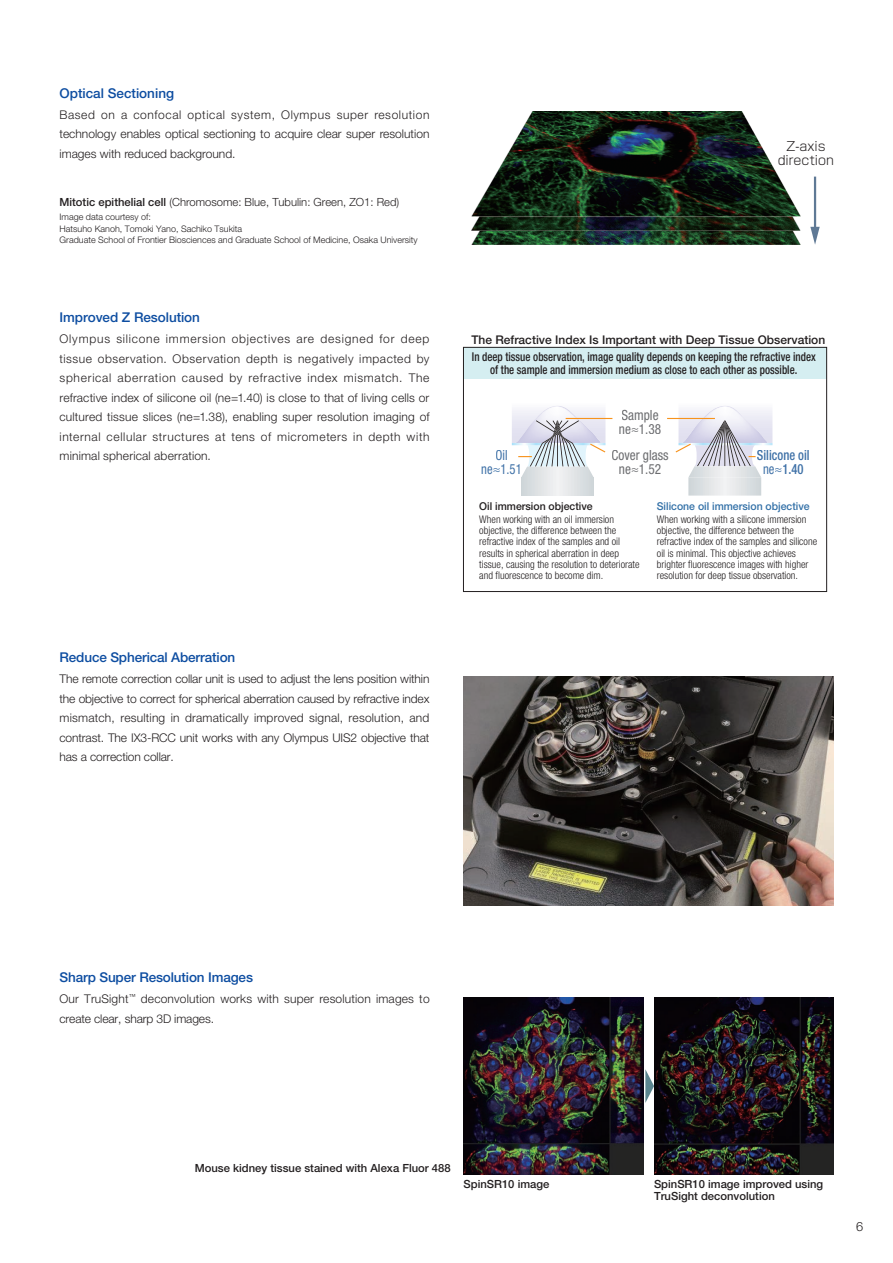
<style>
.page{position:relative;width:893px;height:1263px;background:#fff}
.page>*{position:absolute;margin:0;border:0;box-sizing:border-box;transform-origin:0 0}
.t1{font:condensed 13.95px/14px "Helvetica Neue LT Std";color:#6c6d70;text-align:center;scale:.95 1}
.t2{font:500 condensed 13.95px/14px "Helvetica Neue LT Std";color:#3f71a7;text-align:center;scale:.9 1}
.t3{font:condensed 13.95px/14px "Helvetica Neue LT Std";color:#3f71a7;text-align:center;scale:.9 1}
.t4{font:500 13.5px "Helvetica Neue LT Std";letter-spacing:-.01em;color:#0d4da1}
.t5{font:300 12.75px "Helvetica Neue LT Std";color:#231f20}
.t6{font:300 12.6px/13.5px "Shin Go Pro";color:#231f20;text-align:center}
.t7{font:500 condensed 12.15px/12.1px "Helvetica Neue LT Std";color:#231f20;text-align:center;scale:.9 1}
.t8{font:300 12px/19.5px "Helvetica Neue LT Std";color:#231f20;text-align:justify}
.t9{font:500 12px "Helvetica Neue LT Std";color:#231f20}
.t10{font:500 11.25px/12px "Helvetica Neue LT Std";color:#231f20}
.t11{font:300 11.25px "Helvetica Neue LT Std";color:#231f20}
.t12{font:500 10.8px "Helvetica Neue LT Std";color:#3270a7}
.t13{font:500 10.8px "Helvetica Neue LT Std";color:#231f20}
.t14{font:300 condensed 10.5px/11.2px "Helvetica Neue LT Std";color:#231f20}
.t15{font:300 9px/11.2px "Helvetica Neue LT Std";color:#231f20}
.s1{font-weight:500}
.s2{font-stretch:normal}
.s3{font-weight:400}
.s4{font-weight:400;font-stretch:normal}
</style>
<div class="page">
<div style="left:463px;top:347px;width:364px;height:32px;background:#d5eef1"></div>
<div style="left:463px;top:347px;width:364px;height:245px;border:1px solid #231f20"></div>
<svg style="left:511px;top:406px;width:262px;height:90px"></svg>
<div style="left:640px;top:424px;width:21px;height:10px;background:#fff"></div>
<img style="left:463px;top:676px;width:370px;height:230px">
<img style="left:471px;top:112px;width:329px;height:133px">
<svg style="left:810px;top:177px;width:10px;height:68px"></svg>
<img style="left:463px;top:997px;width:180px;height:177px">
<img style="left:654px;top:997px;width:180px;height:177px">
<svg style="left:645px;top:1069px;width:9px;height:34px"></svg>
<p class="t4" style="left:60px;top:85px;width:116px">Optical Sectioning</p>
<p class="t8" style="left:60px;top:104px;width:371px">Based on a confocal optical system, Olympus super resolution technology enables optical sectioning to acquire clear super resolution images with reduced background.</p>
<p class="t11" style="left:60px;top:195px;width:341px"><span class="s1">Mitotic epithelial cell</span> (Chromosome: Blue, Tubulin: Green, ZO1: Red)</p>
<p class="t15" style="left:60px;top:211px;width:360px">Image data courtesy of:<br>Hatsuho Kanoh, Tomoki Yano, Sachiko Tsukita<br>Graduate School of Frontier Biosciences and Graduate School of Medicine, Osaka University</p>
<p class="t4" style="left:60px;top:309px;width:142px">Improved Z Resolution</p>
<p class="t8" style="left:60px;top:329px;width:371px">Olympus silicone immersion objectives are designed for deep tissue observation. Observation depth is negatively impacted by spherical aberration caused by refractive index mismatch. The refractive index of silicone oil (ne=1.40) is close to that of living cells or cultured tissue slices (ne=1.38), enabling super resolution imaging of internal cellular structures at tens of micrometers in depth with minimal spherical aberration.</p>
<p class="t4" style="left:60px;top:649px;width:177px">Reduce Spherical Aberration</p>
<p class="t8" style="left:60px;top:669px;width:371px">The remote correction collar unit is used to adjust the lens position within the objective to correct for spherical aberration caused by refractive index mismatch, resulting in dramatically improved signal, resolution, and contrast. The IX3-RCC unit works with any Olympus UIS2 objective that has a correction collar.</p>
<p class="t6" style="left:778px;top:138px;width:58px">Z-axis direction</p>
<p class="t9" style="left:471px;top:332px;width:355px">The Refractive Index Is Important with Deep Tissue Observation</p>
<p class="t7" style="left:472px;top:351px;width:383px">In deep tissue observation, image quality depends on keeping the refractive index of the sample and immersion medium as close to each other as possible.</p>
<p class="t3" style="left:481px;top:448px;width:46px">Oil ne<span class="s2">≈</span>1.51</p>
<p class="t1" style="left:619px;top:408px;width:46px;text-align:left">Sample ne<span class="s2">≈</span>1.38</p>
<p class="t1" style="left:612px;top:448px;width:61px">Cover glass ne<span class="s2">≈</span>1.52</p>
<p class="t2" style="left:757px;top:448px;width:60px">Silicone oil <span class="s3">ne</span><span class="s4">≈</span>1.40</p>
<p class="t13" style="left:479px;top:500px;width:115px">Oil immersion objective</p>
<p class="t12" style="left:657px;top:500px;width:154px">Silicone oil immersion objective</p>
<p class="t14" style="left:479px;top:513px;width:162px">When working with an oil immersion objective, the difference between the refractive index of the samples and oil results in spherical aberration in deep tissue, causing the resolution to deteriorate and fluorescence to become dim.</p>
<p class="t14" style="left:657px;top:513px;width:162px">When working with a silicone immersion objective, the difference between the refractive index of the samples and silicone oil is minimal. This objective achieves brighter fluorescence images with higher resolution for deep tissue observation.</p>
<p class="t4" style="left:59px;top:969px;width:195px">Sharp Super Resolution Images</p>
<p class="t8" style="left:59px;top:989px;width:372px">Our TruSight<sup>™</sup> deconvolution works with super resolution images to create clear, sharp 3D images.</p>
<p class="t10" style="left:195px;top:1162px;width:257px">Mouse kidney tissue stained with Alexa Fluor 488</p>
<p class="t10" style="left:463px;top:1177px;width:87px">SpinSR10 image</p>
<p class="t10" style="left:654px;top:1177px;width:171px">SpinSR10 image improved using<br>TruSight deconvolution</p>
<p class="t5" style="left:856px;top:1219px;width:9px">6</p>
</div>
